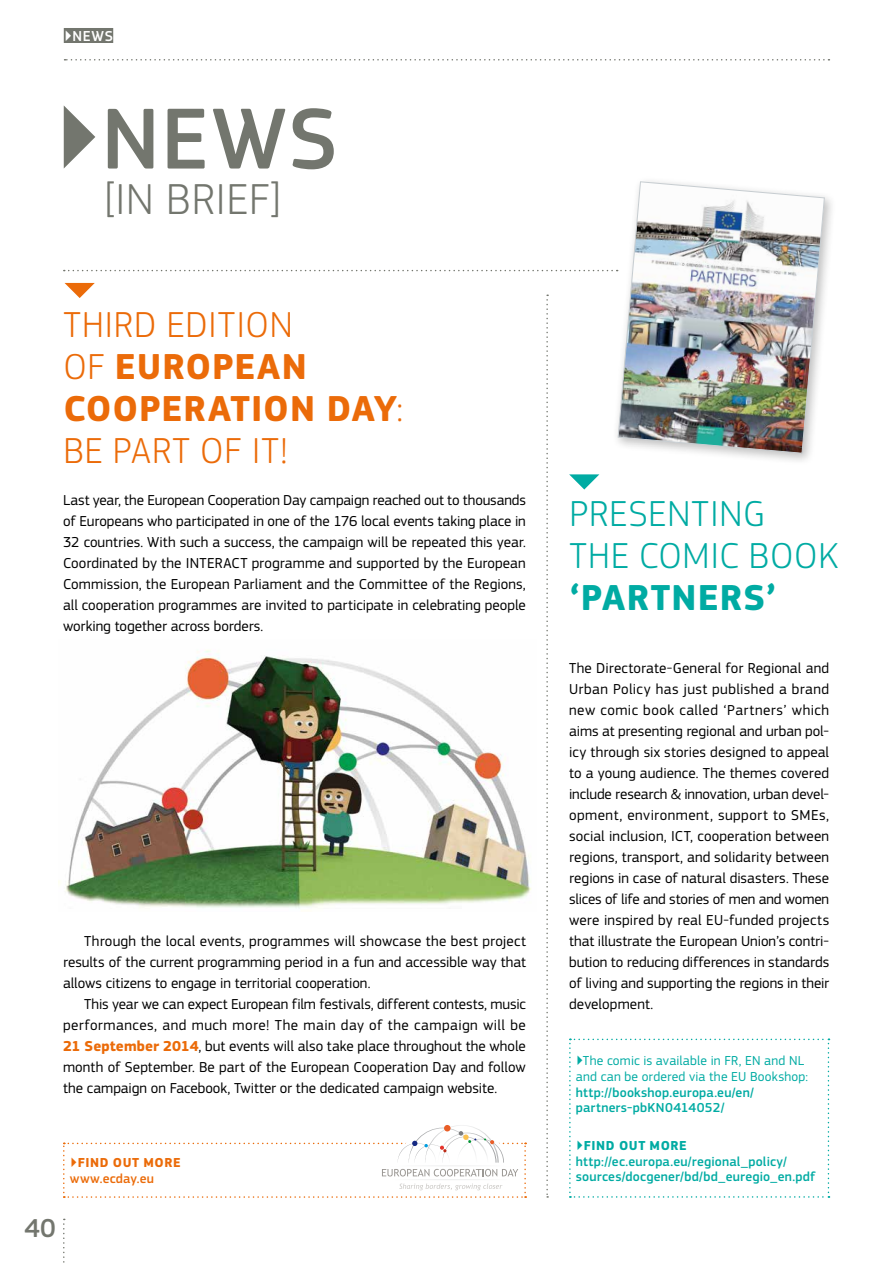
<style>
.page{position:relative;width:893px;height:1263px;background:#fff}
.page>*{position:absolute;margin:0;border:0;box-sizing:border-box;transform-origin:0 0}
.t1{font:500 90px "EC Square Sans Pro";color:#73766e}
.t2{font:300 45px "EC Square Sans Pro";letter-spacing:.015em;color:#73766e}
.t3{font:300 37.5px/42px "EC Square Sans Pro";letter-spacing:.025em;color:#eb6b09}
.t4{font:300 37.5px/42px "EC Square Sans Pro";letter-spacing:.02em;color:#00aba3}
.t5{font:700 37.5px "EC Square Sans Pro";letter-spacing:.03em;color:#00aba3}
.t6{font:500 27px "EC Square Sans Pro";color:#73766e}
.t7{font:15px/21px "EC Square Sans Pro";color:#000;text-align:justify}
.t8{font:500 15px "EC Square Sans Pro";color:#fff}
.t9{font:500 13.5px/15.8px "EC Square Sans Pro";letter-spacing:.015em;color:#00aba3}
.t10{font:13.5px/15.8px "EC Square Sans Pro";letter-spacing:.015em;color:#00aba3}
.t11{font:700 13.5px "EC Square Sans Pro";letter-spacing:.045em;color:#eb6b09}
.t12{font:500 13.5px "EC Square Sans Pro";letter-spacing:.015em;color:#eb6b09}
.t13{font:700 13.5px "EC Square Sans Pro";letter-spacing:.045em;color:#00aba3}
.s1{font-weight:700}
.s2{font-weight:700;color:#eb6b09}
</style>
<div class="page">
<div style="left:612px;top:176px;width:225px;height:289px;background:#000;opacity:.25"></div>
<img style="left:617px;top:181px;width:208px;height:273px">
<img style="left:58px;top:650px;width:473px;height:258px">
<svg style="left:546px;top:295px;width:2px;height:903px"></svg>
<svg style="left:569px;top:474px;width:30px;height:15px"></svg>
<svg style="left:65px;top:283px;width:30px;height:15px"></svg>
<div style="left:64px;top:28px;width:49px;height:15px;background:#73766e"></div>
<svg style="left:569px;top:1039px;width:260px;height:159px"></svg>
<svg style="left:64px;top:270px;width:554px;height:1px"></svg>
<svg style="left:63px;top:1125px;width:463px;height:73px"></svg>
<svg style="left:63px;top:1219px;width:2px;height:44px"></svg>
<svg style="left:65px;top:59px;width:764px;height:2px"></svg>
<p class="t8" style="left:64px;top:27px;width:51px">▶NEWS</p>
<h1 class="t1" style="left:51px;top:86px;width:288px">▶NEWS</h1>
<h2 class="t2" style="left:106px;top:172px;width:175px">[IN BRIEF]</h2>
<h3 class="t3" style="left:63px;top:303px;width:341px">THIRD EDITION<br>OF <span class="s1">EUROPEAN<br>COOPERATION DAY</span>:<br>BE PART OF IT!</h3>
<p class="t7" style="left:63px;top:489px;width:464px">Last year, the European Cooperation Day campaign reached out to thousands of Europeans who participated in one of the 176 local events taking place in 32 countries. With such a success, the campaign will be repeated this year.<br>Coordinated by the INTERACT programme and supported by the European Commission, the European Parliament and the Committee of the Regions, all cooperation programmes are invited to participate in celebrating people working together across borders.</p>
<p class="t7" style="left:63px;top:930px;width:464px;text-indent:21px">Through the local events, programmes will showcase the best project results of the current programming period in a fun and accessible way that allows citizens to engage in territorial cooperation.</p>
<p class="t7" style="left:63px;top:993px;width:464px;text-indent:21px">This year we can expect European film festivals, different contests, music performances, and much more! The main day of the campaign will be <span class="s2">21 September 2014</span>, but events will also take place throughout the whole month of September. Be part of the European Cooperation Day and follow the campaign on Facebook, Twitter or the dedicated campaign website.</p>
<h3 class="t6" style="left:25px;top:1212px;width:32px">40</h3>
<p class="t11" style="left:70px;top:1155px;width:112px">▶FIND OUT MORE</p>
<p class="t12" style="left:70px;top:1171px;width:86px">www.ecday.eu</p>
<h3 class="t4" style="left:569px;top:492px;width:270px">PRESENTING<br>THE COMIC BOOK</h3>
<h3 class="t5" style="left:569px;top:575px;width:208px">‘PARTNERS’</h3>
<p class="t7" style="left:569px;top:657px;width:262px">The Directorate-General for Regional and Urban Policy has just published a brand new comic book called ‘Partners’ which aims at presenting regional and urban pol&shy;icy through six stories designed to appeal to a young audience. The themes covered include research &amp; innovation, urban devel&shy;opment, environment, support to SMEs, social inclusion, ICT, cooperation between regions, transport, and solidarity between regions in case of natural disasters. These slices of life and stories of men and women were inspired by real EU-funded projects that illustrate the European Union’s contri&shy;bution to reducing differences in standards of living and supporting the regions in their development.</p>
<p class="t10" style="left:576px;top:1053px;width:234px"><span class="s1">▶</span>The comic is available in FR, EN and NL and can be ordered via the EU Bookshop:</p>
<p class="t9" style="left:576px;top:1084px;width:180px">http://bookshop.europa.eu/en/ partners-pbKN0414052/</p>
<p class="t13" style="left:576px;top:1137px;width:112px">▶FIND OUT MORE</p>
<p class="t9" style="left:576px;top:1153px;width:241px">http://ec.europa.eu/regional_policy/ sources/docgener/bd/bd_euregio_en.pdf</p>
</div>
